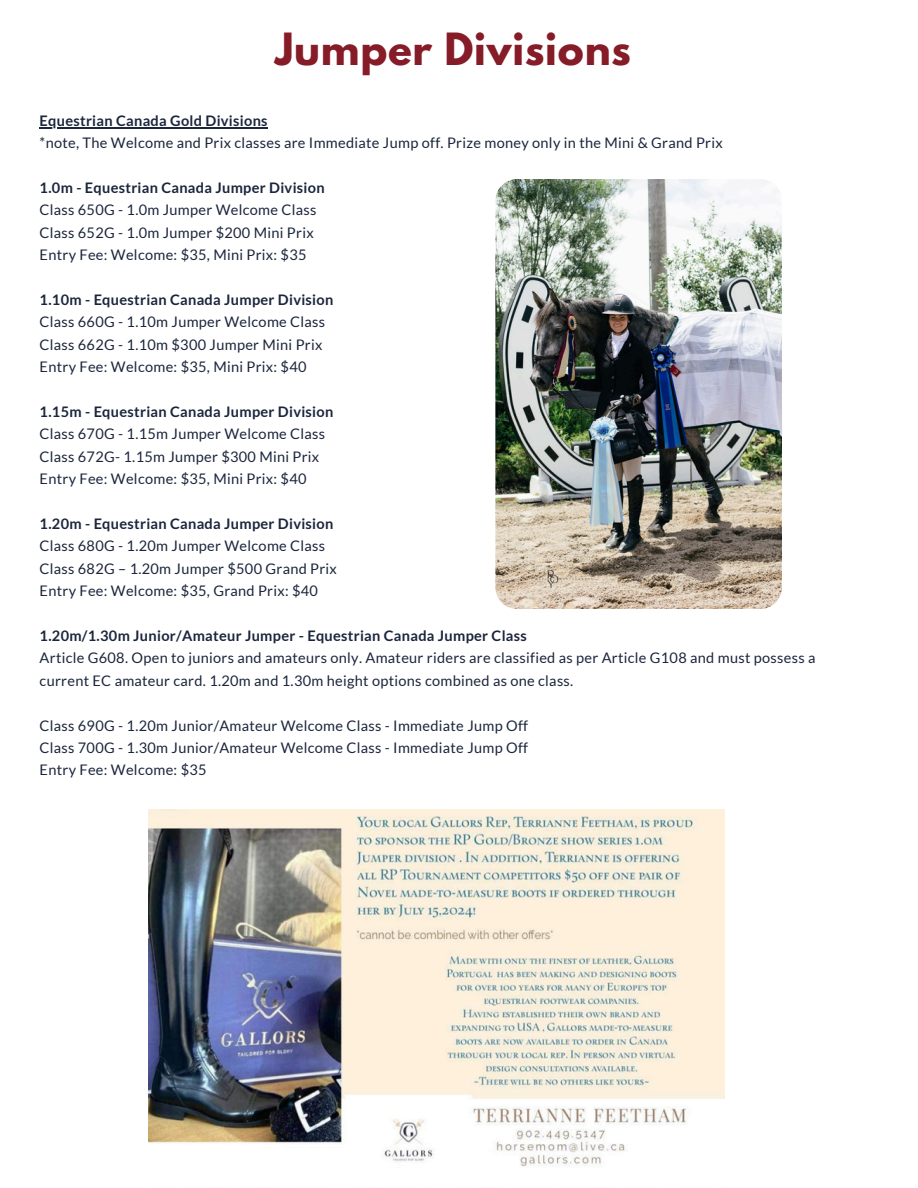
<style>
.page{position:relative;width:918px;height:1188px;background:#fff}
.page>*{position:absolute;margin:0;border:0;box-sizing:border-box;transform-origin:0 0}
.t1{font:700 39.3px "League Spartan";letter-spacing:.02em;color:#851c28}
.t2{font:14.55px/22.4px "Lato";letter-spacing:.02em;color:#1b253c}
.t3{font:700 14.55px "Lato";letter-spacing:.02em;color:#1b253c}
</style>
<div class="page">
<hr style="left:40px;top:127px;width:228px;height:1px;background:#1b253c">
<img style="left:495px;top:179px;width:287px;height:430px;border-radius:22px">
<img style="left:149px;top:809px;width:576px;height:358px">
<h1 class="t1" style="left:275px;top:30px;width:357px">Jumper Divisions</h1>
<p class="t3" style="left:40px;top:112px;width:229px">Equestrian Canada Gold Divisions</p>
<p class="t2" style="left:40px;top:131px;width:685px">*note, The Welcome and Prix classes are Immediate Jump off. Prize money only in the Mini &amp; Grand Prix</p>
<p class="t3" style="left:40px;top:179px;width:286px">1.0m - Equestrian Canada Jumper Division</p>
<p class="t2" style="left:40px;top:199px;width:278px">Class 650G - 1.0m Jumper Welcome Class</p>
<p class="t2" style="left:40px;top:221px;width:276px">Class 652G - 1.0m Jumper $200 Mini Prix</p>
<p class="t2" style="left:40px;top:243px;width:268px">Entry Fee: Welcome: $35, Mini Prix: $35</p>
<p class="t3" style="left:40px;top:291px;width:295px">1.10m - Equestrian Canada Jumper Division</p>
<p class="t2" style="left:40px;top:311px;width:287px">Class 660G - 1.10m Jumper Welcome Class</p>
<p class="t2" style="left:40px;top:333px;width:284px">Class 662G - 1.10m $300 Jumper Mini Prix</p>
<p class="t2" style="left:40px;top:355px;width:268px">Entry Fee: Welcome: $35, Mini Prix: $40</p>
<p class="t3" style="left:40px;top:403px;width:295px">1.15m - Equestrian Canada Jumper Division</p>
<p class="t2" style="left:40px;top:423px;width:287px">Class 670G - 1.15m Jumper Welcome Class</p>
<p class="t2" style="left:40px;top:445px;width:281px">Class 672G- 1.15m Jumper $300 Mini Prix</p>
<p class="t2" style="left:40px;top:467px;width:268px">Entry Fee: Welcome: $35, Mini Prix: $40</p>
<p class="t3" style="left:40px;top:515px;width:295px">1.20m - Equestrian Canada Jumper Division</p>
<p class="t2" style="left:40px;top:535px;width:287px">Class 680G - 1.20m Jumper Welcome Class</p>
<p class="t2" style="left:40px;top:557px;width:299px">Class 682G – 1.20m Jumper $500 Grand Prix</p>
<p class="t2" style="left:40px;top:579px;width:280px">Entry Fee: Welcome: $35, Grand Prix: $40</p>
<p class="t3" style="left:40px;top:627px;width:489px">1.20m/1.30m Junior/Amateur Jumper - Equestrian Canada Jumper Class</p>
<p class="t2" style="left:40px;top:647px;width:777px">Article G608. Open to juniors and amateurs only. Amateur riders are classified as per Article G108 and must possess a current EC amateur card. 1.20m and 1.30m height options combined as one class.</p>
<p class="t2" style="left:40px;top:714px;width:490px">Class 690G - 1.20m Junior/Amateur Welcome Class - Immediate Jump Off</p>
<p class="t2" style="left:40px;top:736px;width:490px">Class 700G - 1.30m Junior/Amateur Welcome Class - Immediate Jump Off</p>
<p class="t2" style="left:40px;top:759px;width:168px">Entry Fee: Welcome: $35</p>
</div>
